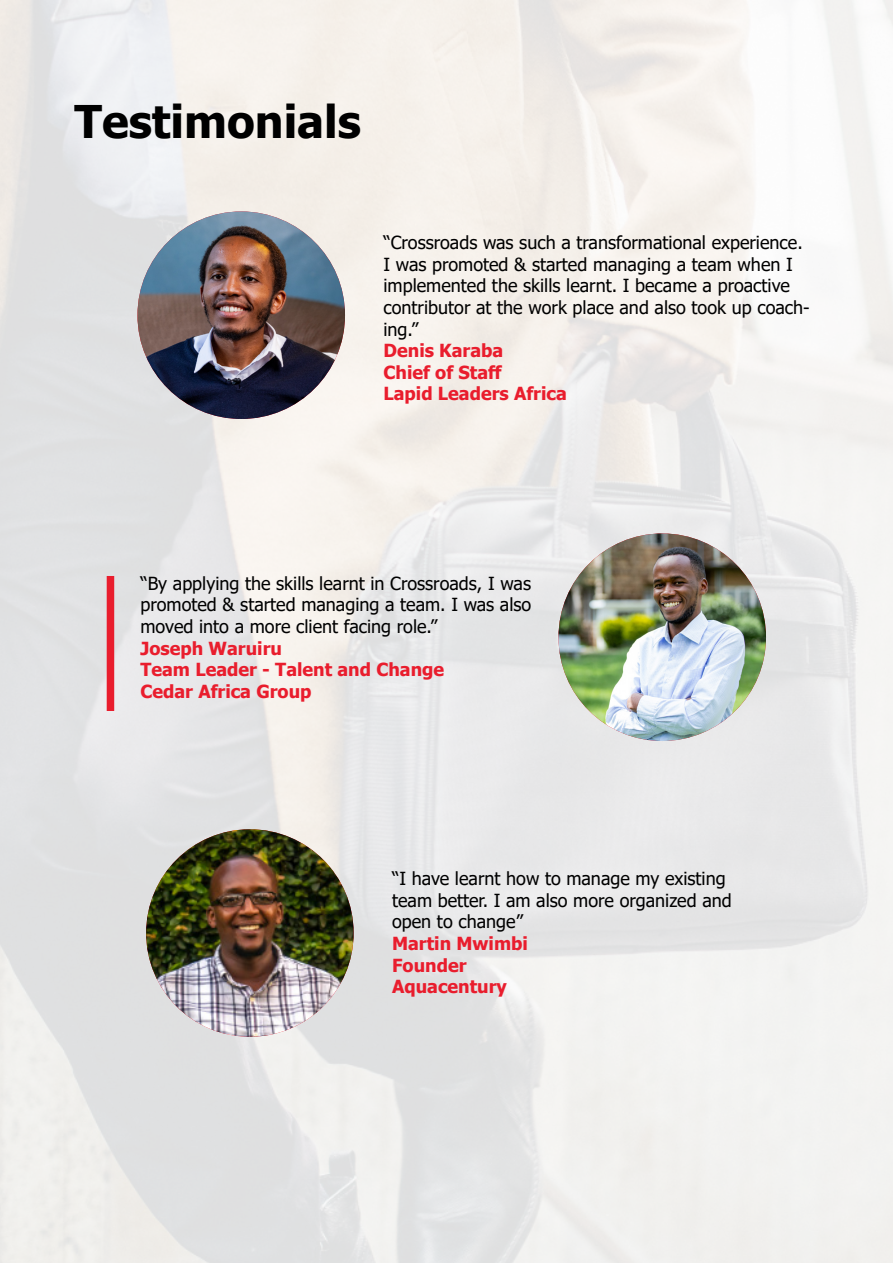
<style>
.page{position:relative;width:893px;height:1263px;background:#fff}
.page>*{position:absolute;margin:0;border:0;box-sizing:border-box;transform-origin:0 0}
.t1{font:700 45px "Tahoma";color:#000}
.t2{font:18px/21.6px "Tahoma";color:#000}
.t3{font:700 18px "Tahoma";color:#e91d2d}
</style>
<div class="page">
<img style="left:0;top:0;width:893px;height:1263px">
<img style="left:137px;top:211px;width:208px;height:208px;border-radius:104px">
<img style="left:558px;top:533px;width:208px;height:208px;border-radius:104px">
<img style="left:146px;top:829px;width:208px;height:208px;border-radius:104px">
<div style="left:107px;top:576px;width:7px;height:135px;background:#e91d2d"></div>
<p class="t1" style="left:74px;top:90px;width:288px">Testimonials</p>
<p class="t2" style="left:383px;top:233px;width:428px">“Crossroads was such a transformational experience.<br>I was promoted &amp; started managing a team when I implemented the skills learnt. I became a proactive contributor at the work place and also took up coach&shy;ing.”</p>
<p class="t3" style="left:383px;top:338px;width:121px">Denis Karaba</p>
<p class="t3" style="left:383px;top:360px;width:120px">Chief of Staff</p>
<p class="t3" style="left:383px;top:381px;width:185px">Lapid Leaders Africa</p>
<p class="t2" style="left:140px;top:573px;width:392px;text-align:justify">“By applying the skills learnt in Crossroads, I was promoted &amp; started managing a team. I was also moved into a more client facing role.”</p>
<p class="t3" style="left:140px;top:635px;width:143px">Joseph Waruiru</p>
<p class="t3" style="left:140px;top:657px;width:305px">Team Leader - Talent and Change</p>
<p class="t3" style="left:140px;top:678px;width:173px">Cedar Africa Group</p>
<p class="t2" style="left:392px;top:869px;width:341px">“I have learnt how to manage my existing team better. I am also more organized and open to change”</p>
<p class="t3" style="left:392px;top:931px;width:137px">Martin Mwimbi</p>
<p class="t3" style="left:392px;top:952px;width:76px">Founder</p>
<p class="t3" style="left:392px;top:974px;width:116px">Aquacentury</p>
</div>
